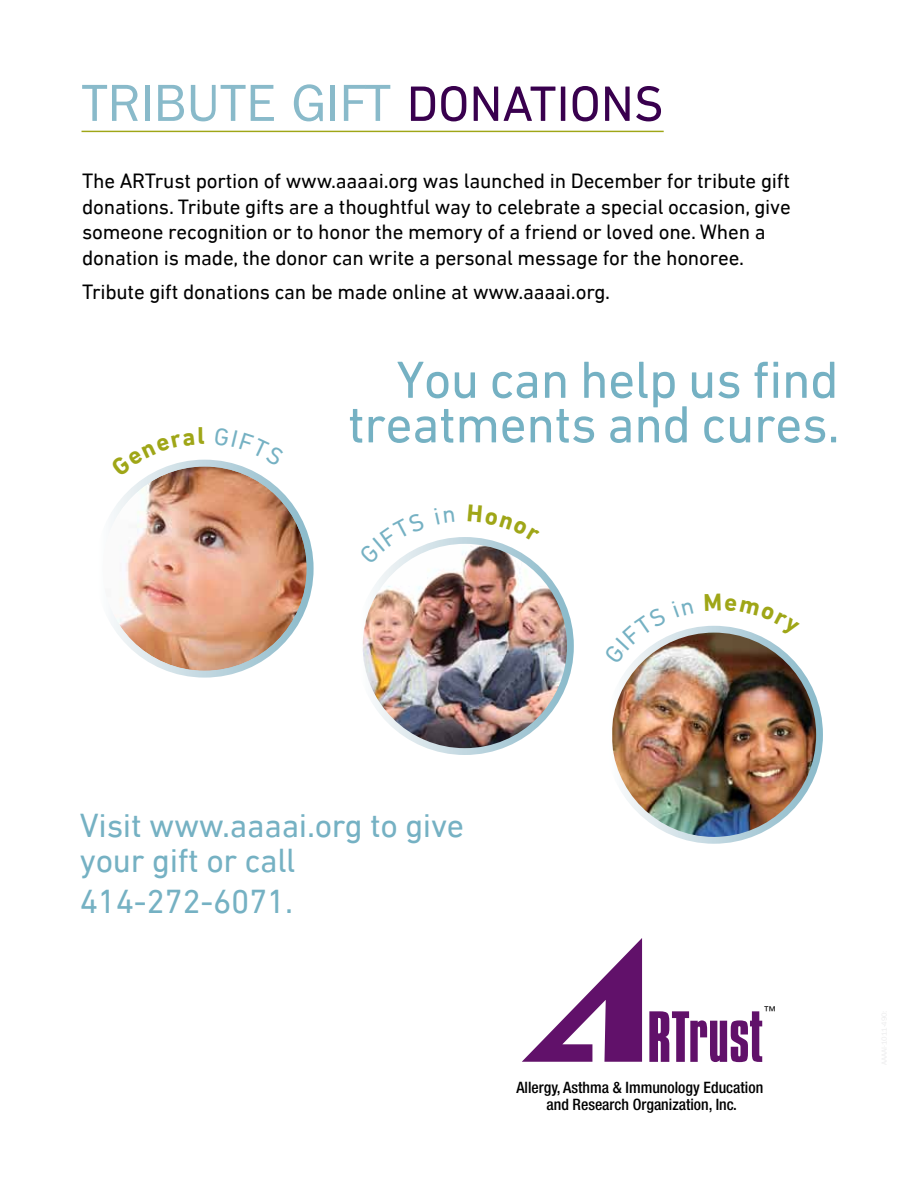
<style>
.page{position:relative;width:918px;height:1188px;background:#fff}
.page>*{position:absolute;margin:0;border:0;box-sizing:border-box;transform-origin:0 0}
.t1{font:53.1px/44.5px "DIN Next LT Pro";letter-spacing:-.01em;color:#75b1c3;text-align:right}
.t2{font:52.5px "Franklin Gothic";color:#89baca}
.t3{font:50.55px "DIN Next LT Pro";color:#39004e}
.t4{font:33.9px/35px "DIN Next LT Pro";letter-spacing:-.01em;color:#75b1c3}
.t5{font:21px/25.5px "DIN Next LT Pro";letter-spacing:-.01em;color:#000}
.t6{font:500 condensed 15.75px/17.2px "Helvetica Neue LT";color:#000;text-align:center}
.t7{font:condensed 12.3px "Helvetica Neue LT";color:#000}
.s1{font-family:"DIN Next LT Pro";font-size:50.55px;color:#39004e}
</style>
<div class="page">
<hr style="left:82px;top:131px;width:582px;height:1px;background:#9fa617">
<img style="left:111px;top:466px;width:197px;height:204px">
<div style="left:96px;top:460px;width:218px;height:218px;border:7px solid #fff;border-radius:50%"></div>
<img style="left:613px;top:634px;width:207px;height:204px">
<div style="left:605px;top:626px;width:218px;height:218px;border:7px solid #fff;border-radius:50%"></div>
<img style="left:364px;top:540px;width:206px;height:209px">
<div style="left:356px;top:537px;width:218px;height:218px;border:7px solid #fff;border-radius:50%"></div>
<svg style="left:522px;top:938px;width:120px;height:124px"></svg>
<svg style="left:649px;top:1011px;width:113px;height:51px"></svg>
<svg style="left:111px;top:459px;width:93px;height:17px"></svg>
<svg style="left:215px;top:460px;width:26px;height:6px"></svg>
<svg style="left:613px;top:627px;width:81px;height:37px"></svg>
<svg style="left:705px;top:625px;width:95px;height:13px"></svg>
<svg style="left:364px;top:540px;width:61px;height:24px"></svg>
<svg style="left:468px;top:537px;width:72px;height:5px"></svg>
<h2 class="t2" style="left:82px;top:73px;width:354px">TRIBUTE GIFT <span class="s1">donation</span></h2>
<h3 class="t3" style="left:634px;top:75px;width:31px">s</h3>
<p class="t5" style="left:82px;top:168px;width:710px">The ARTrust portion of www.aaaai.org was launched in December for tribute gift donations. Tribute gifts are a thoughtful way to celebrate a special occasion, give someone recognition or to honor the memory of a friend or loved one. When a donation is made, the donor can write a personal message for the honoree.</p>
<p class="t5" style="left:82px;top:279px;width:530px">Tribute gift donations can be made online at www.aaaai.org.</p>
<h1 class="t1" style="left:348px;top:357px;width:493px">You can help us find treatments and cures.</h1>
<h3 class="t4" style="left:80px;top:808px;width:386px">Visit www.aaaai.org to give your gift or call</h3>
<h3 class="t4" style="left:80px;top:884px;width:215px">414-272-6071.</h3>
<p class="t7" style="left:764px;top:1003px;width:14px">™</p>
<p class="t6" style="left:516px;top:1078px;width:248px">Allergy, Asthma &amp; Immunology Education and Research Organization, Inc.</p>
</div>
